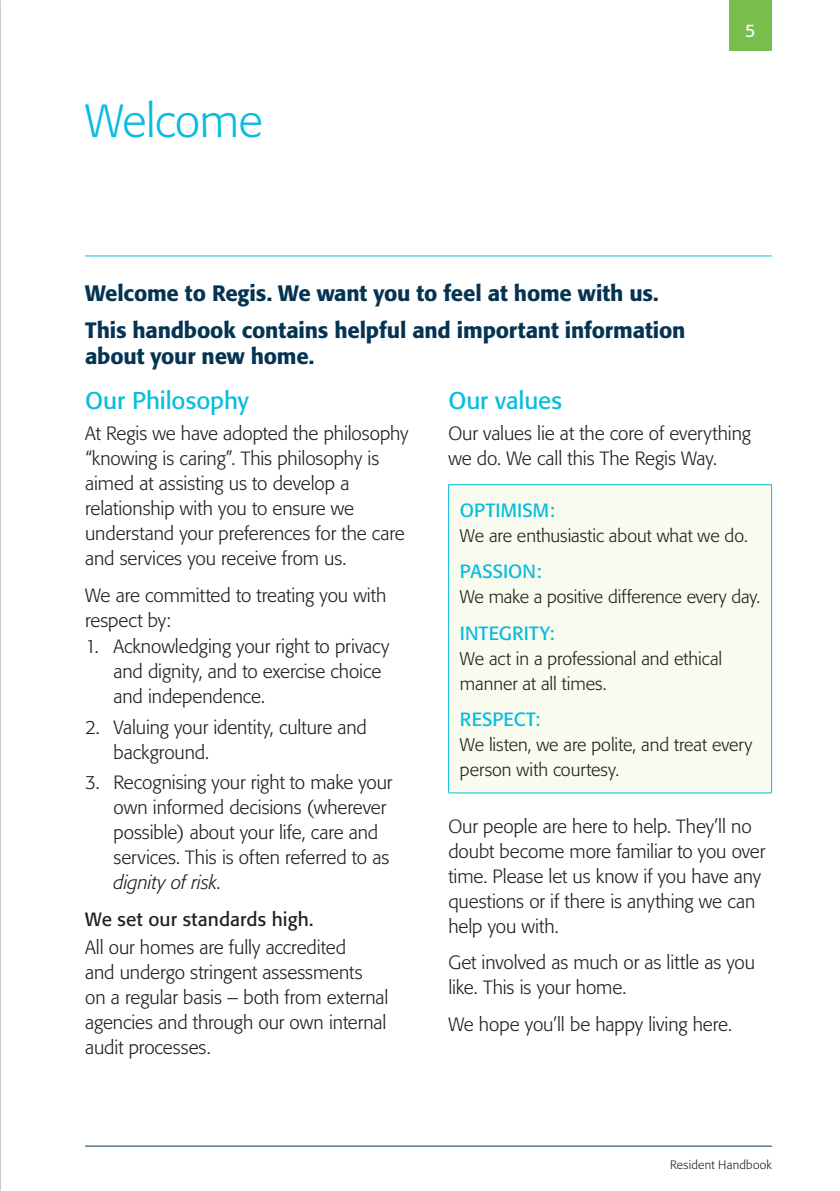
<style>
.page{position:relative;width:840px;height:1191px;background:#fff}
.page>*{position:absolute;margin:0;border:0;box-sizing:border-box;transform-origin:0 0}
.Head_1_blue{font:300 46px "Formata";letter-spacing:-.01em;color:#07bcdf}
.Head_2_blue{font:24px "Formata";letter-spacing:-.005em;color:#07bcdf}
.Intro{font:500 22px/26px "Formata";letter-spacing:-.01em;color:#053453}
.Body_text{font:300 19px/25px "Formata";letter-spacing:-.005em;color:#231f20}
.body_indented{font:300 19px/25px "Formata";letter-spacing:-.005em;color:#231f20}
.Body_text_B4_bullet{font:300 19px/25px "Formata";letter-spacing:-.005em;color:#231f20}
.Body_text-2{font:19px "Formata";letter-spacing:.005em;color:#07bcdf}
.Head_4_black{font:19px "Formata";letter-spacing:.005em;color:#231f20}
.Body_text-3{font:300 18px/25px "Formata";letter-spacing:-.005em;color:#231f20}
.t1{font:18px "Formata";color:#fff}
.t2{font:300 12px "Formata";letter-spacing:.02em;color:#231f20}
.s1{font-style:italic}
</style>
<div class="page">
<hr style="left:85px;top:1145px;width:686px;height:1px;background:#053453">
<div style="left:728px;top:0;width:43px;height:50px;background:#79bd4c"></div>
<hr style="left:85px;top:256px;width:686px;height:1px;background:#07bcdf">
<div style="left:448px;top:485px;width:323px;height:308px;background:#f8fbee"></div>
<hr style="left:448px;top:484px;width:323px;height:1px;background:#07bcdf">
<hr style="left:448px;top:485px;width:1px;height:307px;background:#07bcdf">
<hr style="left:770px;top:485px;width:1px;height:307px;background:#07bcdf">
<hr style="left:448px;top:792px;width:323px;height:1px;background:#07bcdf">
<p class="Head_1_blue" style="left:85px;top:93px;width:179px">Welcome</p>
<p class="t1" style="left:744px;top:20px;width:12px">5</p>
<p class="Intro" style="left:85px;top:280px;width:575px">Welcome to Regis. We want you to feel at home with us.</p>
<p class="Intro" style="left:85px;top:317px;width:601px">This handbook contains helpful and important information about your new home.</p>
<p class="Head_2_blue" style="left:85px;top:386px;width:165px">Our Philosophy</p>
<p class="Body_text" style="left:85px;top:421px;width:325px">At Regis we have adopted the philosophy “knowing is caring”. This philosophy is aimed at assisting us to develop a relationship with you to ensure we understand your preferences for the care and services you receive from us.</p>
<p class="Body_text_B4_bullet" style="left:85px;top:582px;width:303px">We are committed to treating you with respect by:</p>
<p class="body_indented" style="left:113px;top:634px;width:277px;text-indent:-28px">1. Acknowledging your right to privacy and dignity, and to exercise choice and independence.</p>
<p class="body_indented" style="left:113px;top:714px;width:255px;text-indent:-28px">2. Valuing your identity, culture and background.</p>
<p class="body_indented" style="left:113px;top:770px;width:280px;text-indent:-28px">3. Recognising your right to make your own informed decisions (wherever possible) about your life, care and services. This is often referred to as <span class="s1">dignity of risk</span>.</p>
<p class="Head_4_black" style="left:85px;top:907px;width:230px">We set our standards high.</p>
<p class="Body_text" style="left:85px;top:934px;width:305px">All our homes are fully accredited<br>and undergo stringent assessments<br>on a regular basis – both from external agencies and through our own internal audit processes.</p>
<p class="Head_2_blue" style="left:448px;top:386px;width:115px">Our values</p>
<p class="Body_text" style="left:448px;top:421px;width:304px">Our values lie at the core of everything we do. We call this The Regis Way.</p>
<p class="Body_text-2" style="left:459px;top:498px;width:96px">OPTIMISM:</p>
<p class="Body_text-3" style="left:459px;top:523px;width:289px">We are enthusiastic about what we do.</p>
<p class="Body_text-2" style="left:459px;top:560px;width:83px">PASSION:</p>
<p class="Body_text-3" style="left:459px;top:584px;width:302px">We make a positive difference every day.</p>
<p class="Body_text-2" style="left:459px;top:621px;width:96px">INTEGRITY:</p>
<p class="Body_text-3" style="left:459px;top:646px;width:264px">We act in a professional and ethical manner at all times.</p>
<p class="Body_text-2" style="left:459px;top:707px;width:82px">RESPECT:</p>
<p class="Body_text-3" style="left:459px;top:732px;width:294px">We listen, we are polite, and treat every person with courtesy.</p>
<p class="Body_text" style="left:448px;top:814px;width:318px">Our people are here to help. They’ll no doubt become more familiar to you over time. Please let us know if you have any questions or if there is anything we can help you with.</p>
<p class="Body_text" style="left:448px;top:950px;width:308px">Get involved as much or as little as you like. This is your home.</p>
<p class="Body_text" style="left:448px;top:1011px;width:285px">We hope you’ll be happy living here.</p>
<p class="t2" style="left:669px;top:1157px;width:103px">Resident Handbook</p>
</div>
